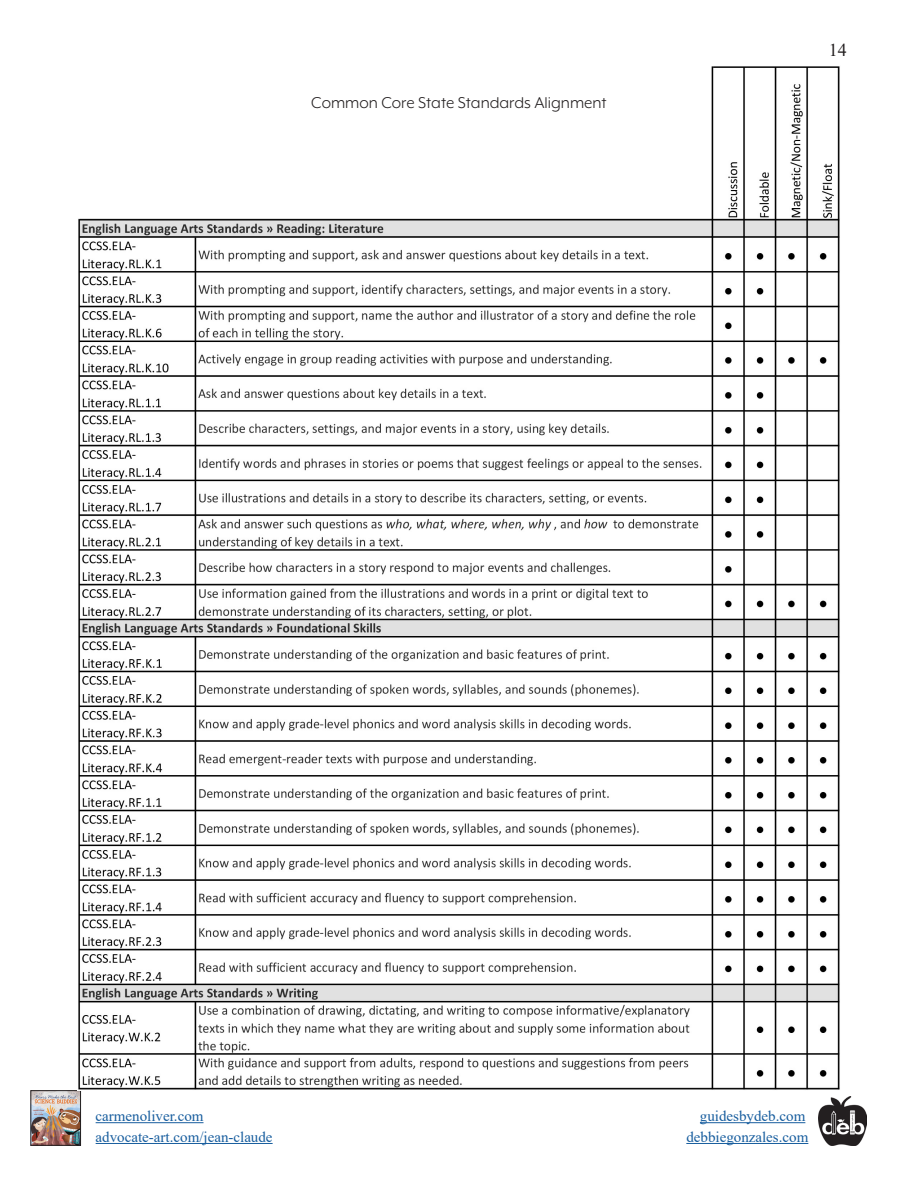
<style>
.page{position:relative;width:918px;height:1188px;background:#fff}
.page>*{position:absolute;margin:0;border:0;box-sizing:border-box;transform-origin:0 0}
.t1{font:18px "Mr Eaves XL Mod OT";color:#231f20}
.t2{font:18px "Times New Roman";color:#231f20}
.t3{font:15px/20.9px "Times New Roman";color:#175d9e}
</style>
<div class="page">
<img style="left:33px;top:1093px;width:46px;height:50px">
<div style="left:31px;top:1091px;width:50px;height:54px;border:1px solid #231f20"></div>
<img style="left:818px;top:1097px;width:48px;height:48px">
<hr style="left:96px;top:1122px;width:108px;height:1px;background:#175d9e">
<hr style="left:96px;top:1143px;width:177px;height:1px;background:#175d9e">
<hr style="left:686px;top:1143px;width:122px;height:1px;background:#175d9e">
<hr style="left:700px;top:1122px;width:105px;height:1px;background:#175d9e">
<img style="left:78px;top:66px;width:762px;height:1024px">
<p class="t1" style="left:311px;top:94px;width:297px">Common Core State Standards Alignment</p>
<p class="t2" style="left:829px;top:38px;width:19px">14</p>
<p class="t3" style="left:96px;top:1105px;width:179px">carmenoliver.com advocate-art.com/jean-claude</p>
<p class="t3" style="left:700px;top:1105px;width:107px">guidesbydeb.com</p>
<p class="t3" style="left:686px;top:1126px;width:124px">debbiegonzales.com</p>
</div>
